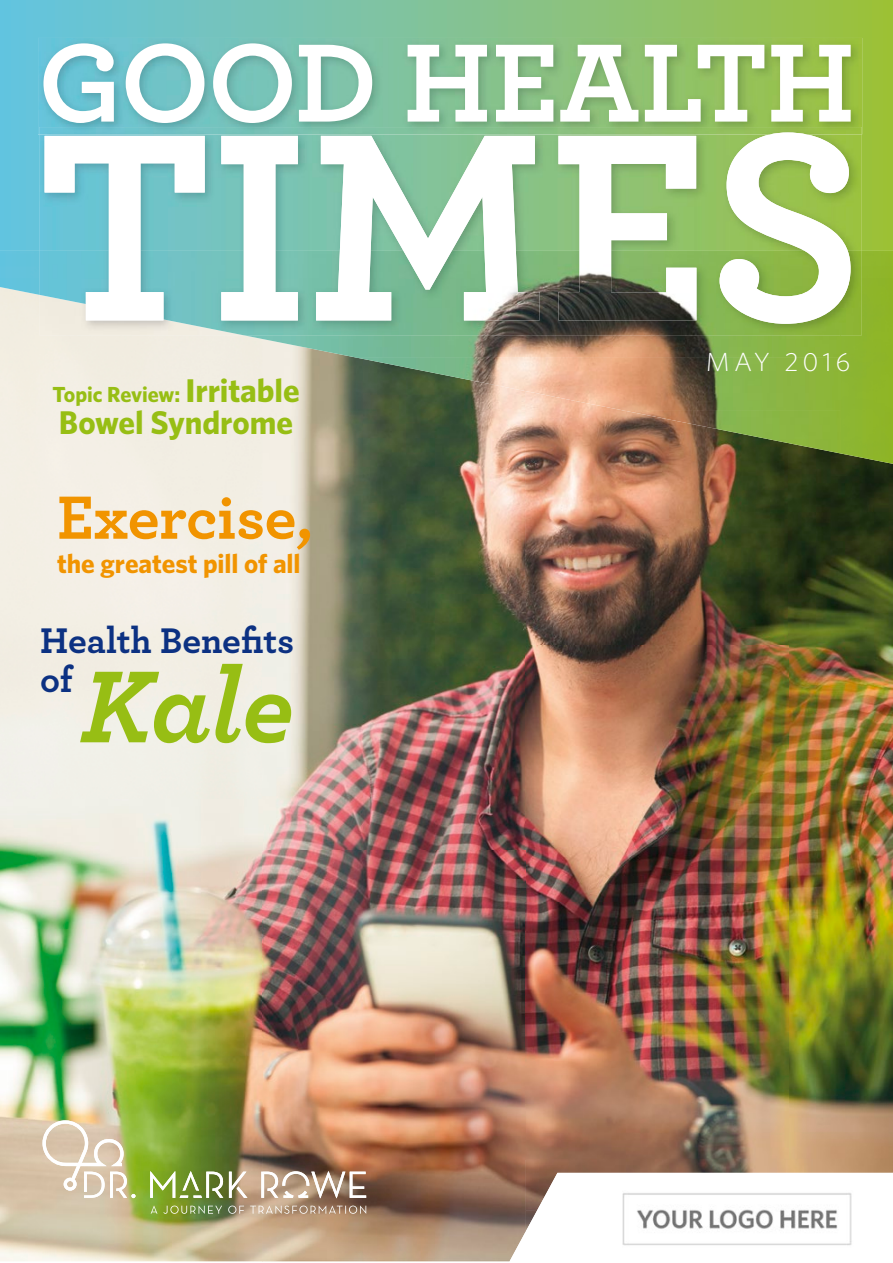
<style>
.page{position:relative;width:893px;height:1263px;background:#fff}
.page>*{position:absolute;margin:0;border:0;box-sizing:border-box;transform-origin:0 0}
.t1{font:italic 700 107.25px "Archer";color:#97be14}
.t2{font:700 63.9px "Archer";letter-spacing:-.01em;color:#f19400}
.t3{font:700 37.35px/39.9px "Archer";letter-spacing:-.005em;color:#0c3182}
.t4{font:700 32.85px "Whitney HTF";letter-spacing:-.005em;color:#97be14}
.t5{font:700 27px "Whitney HTF";letter-spacing:-.005em;color:#f19400}
.t6{font:300 26.25px "Whitney HTF";letter-spacing:.145em;color:#fff}
.t7{font:700 21.9px "Whitney HTF";letter-spacing:-.005em;color:#97be14}
.s1{font-size:32.85px}
</style>
<div class="page">
<svg style="left:0;top:0;width:893px;height:251px;background:#80c291"></svg>
<img style="left:38px;top:38px;width:824px;height:297px">
<svg style="left:45px;top:134px;width:806px;height:153px"></svg>
<img style="left:39px;top:127px;width:823px;height:7px">
<img style="left:770px;top:132px;width:37px;height:2px">
<svg style="left:43px;top:43px;width:808px;height:80px"></svg>
<img style="left:0;top:287px;width:263px;height:974px">
<img style="left:262px;top:358px;width:263px;height:903px">
<img style="left:525px;top:411px;width:263px;height:748px">
<img style="left:788px;top:453px;width:105px;height:706px">
<img style="left:525px;top:1159px;width:368px;height:14px">
<img style="left:0;top:251px;width:39px;height:44px">
<img style="left:840px;top:251px;width:53px;height:213px">
<img style="left:243px;top:335px;width:598px;height:23px">
<img style="left:354px;top:357px;width:487px;height:54px">
<img style="left:623px;top:410px;width:218px;height:43px">
<img style="left:509px;top:1173px;width:48px;height:88px">
<img style="left:39px;top:295px;width:204px;height:40px">
<img style="left:86px;top:251px;width:765px;height:73px">
<img style="left:183px;top:1171px;width:16px;height:20px">
<img style="left:180px;top:1195px;width:22px;height:3px">
<img style="left:206px;top:1172px;width:17px;height:26px">
<img style="left:150px;top:1171px;width:25px;height:27px">
<svg style="left:261px;top:1171px;width:105px;height:27px"></svg>
<img style="left:151px;top:1205px;width:215px;height:9px">
<svg style="left:43px;top:1120px;width:93px;height:78px"></svg>
<svg style="left:229px;top:1172px;width:18px;height:26px"></svg>
<img style="left:622px;top:1193px;width:230px;height:53px">
<p class="t7" style="left:52px;top:381px;width:249px">Topic Review: <span class="s1">Irritable</span></p>
<h3 class="t4" style="left:59px;top:402px;width:236px">Bowel Syndrome</h3>
<h2 class="t2" style="left:57px;top:467px;width:257px">Exercise,</h2>
<p class="t5" style="left:57px;top:547px;width:245px">the greatest pill of all</p>
<h3 class="t3" style="left:40px;top:618px;width:256px">Health Benefits of</h3>
<h1 class="t1" style="left:81px;top:622px;width:215px">Kale</h1>
<p class="t6" style="left:706px;top:347px;width:146px">MAY 2016</p>
</div>
